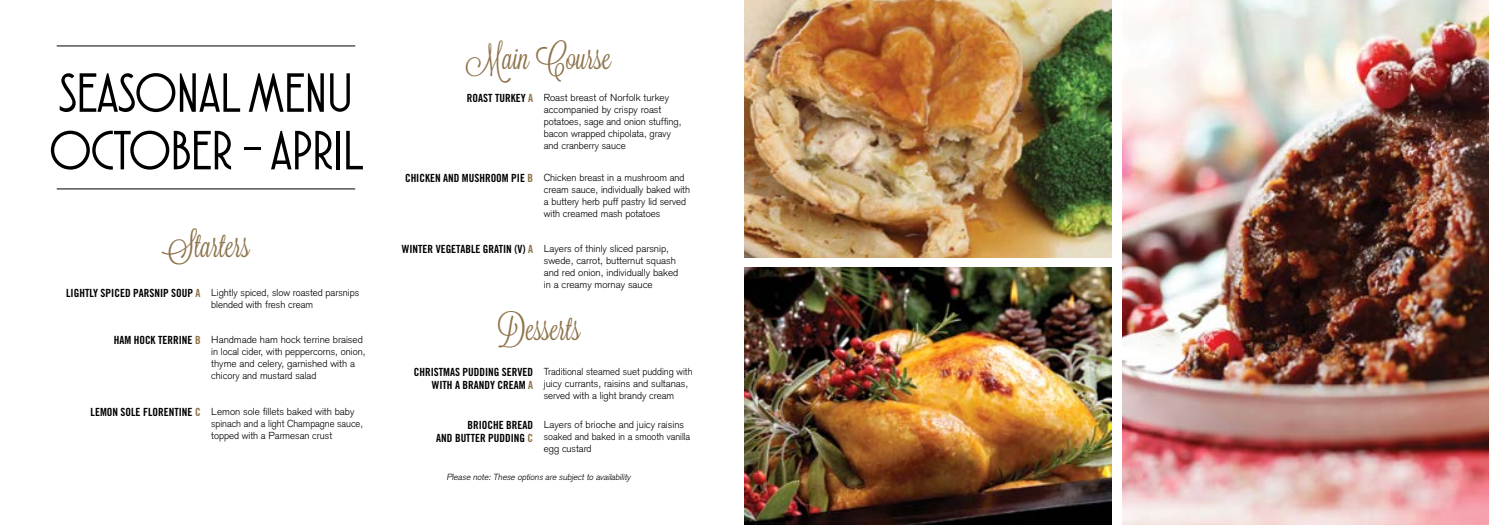
<style>
.page{position:relative;width:1489px;height:525px;background:#fff}
.page>*{position:absolute;margin:0;border:0;box-sizing:border-box;transform-origin:0 0}
.t1{font:55px/57.5px "Atlantic Cruise";color:#000}
.t2{font:32.5px "Lavanderia";color:#8d734a}
.t3{font:11.25px/13.5px "Trade Gothic Bold Cond Twenty";color:#000;text-align:right}
.t4{font:300 10px/12px "Akzidenz Grotesk";color:#000}
.t5{font:italic 300 8.75px "Akzidenz Grotesk";color:#000}
.s1{font-family:"Trade Gothic Bold Cond Twenty";font-weight:400;font-size:11.25px}
.s2{font-family:"Trade Gothic Bold Cond Twenty";font-weight:400;font-size:11.25px;color:#8d734a}
.s3{color:#8d734a}
</style>
<div class="page">
<hr style="left:57px;top:188px;width:298px;height:1px;background:#000">
<hr style="left:57px;top:45px;width:298px;height:1px;background:#000">
<img style="left:744px;top:268px;width:367px;height:256px">
<img style="left:1122px;top:0;width:366px;height:524px">
<img style="left:744px;top:0;width:367px;height:257px">
<h1 class="t1" style="left:50px;top:69px;width:315px">SEASONAL MENU<br>OCTOBER - APRIL</h1>
<h2 class="t2" style="left:162px;top:227px;width:89px">Starters</h2>
<p class="t4" style="left:211px;top:286px;width:149px;text-indent:-145px"><span class="s1">LIGHTLY SPICED PARSNIP SOUP</span> <span class="s2">A</span> Lightly spiced, slow roasted parsnips blended with fresh cream</p>
<p class="t4" style="left:211px;top:333px;width:156px;text-indent:-97px"><span class="s1">HAM HOCK TERRINE</span> <span class="s2">B</span> Handmade ham hock terrine braised in local cider, with peppercorns, onion, thyme and celery, garnished with a chicory and mustard salad</p>
<p class="t4" style="left:211px;top:405px;width:153px;text-indent:-121px"><span class="s1">LEMON SOLE FLORENTINE</span> <span class="s2">C</span> Lemon sole fillets baked with baby spinach and a light Champagne sauce, topped with a Parmesan crust</p>
<h2 class="t2" style="left:465px;top:39px;width:147px">Main Course</h2>
<p class="t4" style="left:544px;top:91px;width:139px;text-indent:-77px"><span class="s1">ROAST TURKEY</span> <span class="s2">A</span> Roast breast of Norfolk turkey accompanied by crispy roast potatoes, sage and onion stuffing, bacon wrapped chipolata, gravy and cranberry sauce</p>
<p class="t4" style="left:544px;top:172px;width:148px;text-indent:-139px"><span class="s1">CHICKEN AND MUSHROOM PIE</span> <span class="s2">B</span> Chicken breast in a mushroom and cream sauce, individually baked with a buttery herb puff pastry lid served with creamed mash potatoes</p>
<p class="t4" style="left:544px;top:242px;width:136px;text-indent:-142px"><span class="s1">WINTER VEGETABLE GRATIN (V)</span> <span class="s2">A</span> Layers of thinly sliced parsnip, swede, carrot, butternut squash and red onion, individually baked in a creamy mornay sauce</p>
<h2 class="t2" style="left:496px;top:309px;width:86px">Desserts</h2>
<p class="t3" style="left:414px;top:364px;width:121px">CHRISTMAS PUDDING SERVED<br>WITH A BRANDY CREAM <span class="s3">A</span></p>
<p class="t4" style="left:544px;top:365px;width:150px">Traditional steamed suet pudding with juicy currants, raisins and sultanas, served with a light brandy cream</p>
<p class="t3" style="left:436px;top:418px;width:98px">BRIOCHE BREAD<br>AND BUTTER PUDDING <span class="s3">C</span></p>
<p class="t4" style="left:544px;top:418px;width:148px">Layers of brioche and juicy raisins soaked and baked in a smooth vanilla egg custard</p>
<p class="t5" style="left:446px;top:471px;width:186px">Please note: These options are subject to availability</p>
</div>
